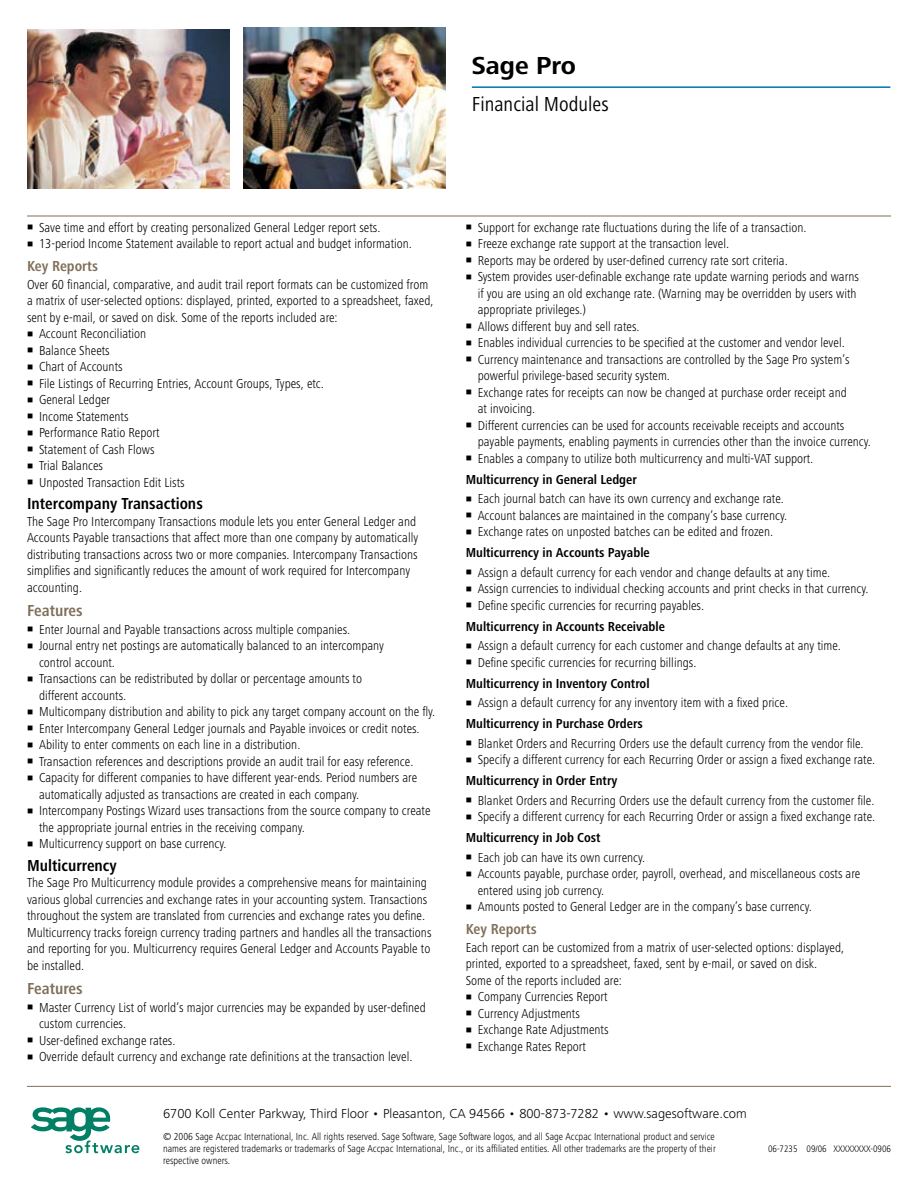
<style>
.page{position:relative;width:918px;height:1188px;background:#fff}
.page>*{position:absolute;margin:0;border:0;box-sizing:border-box;transform-origin:0 0}
.t1{font:700 25.5px "Frutiger Next LT";color:#000}
.t2{font:condensed 21px "Frutiger Next LT";color:#000}
.t3{font:700 condensed 16.5px "Frutiger Next LT";color:#000}
.t4{font:700 condensed 16.5px "Frutiger Next LT";color:#806f59}
.t5{font:700 condensed 15px "Frutiger Next LT";color:#806f59}
.t6{font:300 condensed 13.5px/16.5px "Frutiger Next LT";color:#000}
.t7{font:300 13.5px "Frutiger Next LT";color:#000}
.t8{font:300 condensed 10.5px/12px "Frutiger Next LT";color:#000;text-align:justify}
.t9{font:300 condensed 9.75px "Frutiger Next LT";color:#000}
.s1{font-weight:700}
</style>
<div class="page">
<img style="left:27px;top:30px;width:203px;height:159px">
<img style="left:243px;top:27px;width:203px;height:162px">
<hr style="left:27px;top:1086px;width:864px;height:1px;background:#806f59">
<svg style="left:31px;top:1107px;width:108px;height:46px"></svg>
<hr style="left:27px;top:216px;width:864px;height:1px;background:#806f59">
<hr style="left:472px;top:86px;width:418px;height:2px;background:#0072ae">
<h1 class="t1" style="left:472px;top:51px;width:106px">Sage Pro</h1>
<h2 class="t2" style="left:472px;top:93px;width:138px">Financial Modules</h2>
<p class="t6" style="left:27px;top:219px;width:355px">■ Save time and effort by creating personalized General Ledger report sets.</p>
<p class="t6" style="left:27px;top:236px;width:387px">■ 13-period Income Statement available to report actual and budget information.</p>
<p class="t5" style="left:27px;top:257px;width:72px">Key Reports</p>
<p class="t6" style="left:27px;top:276px;width:408px">Over 60 financial, comparative, and audit trail report formats can be customized from a matrix of user-selected options: displayed, printed, exported to a spreadsheet, faxed, sent by e-mail, or saved on disk. Some of the reports included are:</p>
<p class="t6" style="left:27px;top:326px;width:121px">■ Account Reconciliation</p>
<p class="t6" style="left:27px;top:342px;width:84px">■ Balance Sheets</p>
<p class="t6" style="left:27px;top:359px;width:97px">■ Chart of Accounts</p>
<p class="t6" style="left:27px;top:375px;width:299px">■ File Listings of Recurring Entries, Account Groups, Types, etc.</p>
<p class="t6" style="left:27px;top:392px;width:85px">■ General Ledger</p>
<p class="t6" style="left:27px;top:408px;width:103px">■ Income Statements</p>
<p class="t6" style="left:27px;top:425px;width:134px">■ Performance Ratio Report</p>
<p class="t6" style="left:27px;top:441px;width:129px">■ Statement of Cash Flows</p>
<p class="t6" style="left:27px;top:458px;width:78px">■ Trial Balances</p>
<p class="t6" style="left:27px;top:474px;width:159px">■ Unposted Transaction Edit Lists</p>
<p class="t3" style="left:27px;top:495px;width:177px">Intercompany Transactions</p>
<p class="t6" style="left:27px;top:513px;width:393px">The Sage Pro Intercompany Transactions module lets you enter General Ledger and Accounts Payable transactions that affect more than one company by automatically distributing transactions across two or more companies. Intercompany Transactions simplifies and significantly reduces the amount of work required for Intercompany accounting.</p>
<p class="t4" style="left:27px;top:601px;width:57px">Features</p>
<p class="t6" style="left:27px;top:621px;width:325px">■ Enter Journal and Payable transactions across multiple companies.</p>
<p class="t6" style="left:39px;top:638px;width:347px;text-indent:-12px">■ Journal entry net postings are automatically balanced to an intercompany control account.</p>
<p class="t6" style="left:39px;top:671px;width:325px;text-indent:-12px">■ Transactions can be redistributed by dollar or percentage amounts to different accounts.</p>
<p class="t6" style="left:27px;top:704px;width:410px">■ Multicompany distribution and ability to pick any target company account on the fly.</p>
<p class="t6" style="left:27px;top:720px;width:394px">■ Enter Intercompany General Ledger journals and Payable invoices or credit notes.</p>
<p class="t6" style="left:27px;top:737px;width:275px">■ Ability to enter comments on each line in a distribution.</p>
<p class="t6" style="left:27px;top:753px;width:388px">■ Transaction references and descriptions provide an audit trail for easy reference.</p>
<p class="t6" style="left:39px;top:770px;width:380px;text-indent:-12px">■ Capacity for different companies to have different year-ends. Period numbers are automatically adjusted as transactions are created in each company.</p>
<p class="t6" style="left:39px;top:803px;width:393px;text-indent:-12px">■ Intercompany Postings Wizard uses transactions from the source company to create the appropriate journal entries in the receiving company.</p>
<p class="t6" style="left:27px;top:836px;width:201px">■ Multicurrency support on base currency.</p>
<p class="t3" style="left:27px;top:856px;width:91px">Multicurrency</p>
<p class="t6" style="left:27px;top:875px;width:406px">The Sage Pro Multicurrency module provides a comprehensive means for maintaining various global currencies and exchange rates in your accounting system. Transactions throughout the system are translated from currencies and exchange rates you define.<br>Multicurrency tracks foreign currency trading partners and handles all the transactions and reporting for you. Multicurrency requires General Ledger and Accounts Payable to be installed.</p>
<p class="t4" style="left:27px;top:979px;width:57px">Features</p>
<p class="t6" style="left:39px;top:999px;width:388px;text-indent:-12px">■ Master Currency List of world’s major currencies may be expanded by user-defined custom currencies.</p>
<p class="t6" style="left:27px;top:1032px;width:150px">■ User-defined exchange rates.</p>
<p class="t6" style="left:27px;top:1049px;width:387px">■ Override default currency and exchange rate definitions at the transaction level.</p>
<p class="t6" style="left:466px;top:219px;width:342px">■ Support for exchange rate fluctuations during the life of a transaction.</p>
<p class="t6" style="left:466px;top:236px;width:265px">■ Freeze exchange rate support at the transaction level.</p>
<p class="t6" style="left:466px;top:252px;width:324px">■ Reports may be ordered by user-defined currency rate sort criteria.</p>
<p class="t6" style="left:478px;top:269px;width:383px;text-indent:-12px">■ System provides user-definable exchange rate update warning periods and warns if you are using an old exchange rate. (Warning may be overridden by users with appropriate privileges.)</p>
<p class="t6" style="left:466px;top:318px;width:175px">■ Allows different buy and sell rates.</p>
<p class="t6" style="left:466px;top:335px;width:381px">■ Enables individual currencies to be specified at the customer and vendor level.</p>
<p class="t6" style="left:478px;top:351px;width:373px;text-indent:-12px">■ Currency maintenance and transactions are controlled by the Sage Pro system’s powerful privilege-based security system.</p>
<p class="t6" style="left:478px;top:384px;width:371px;text-indent:-12px">■ Exchange rates for receipts can now be changed at purchase order receipt and at invoicing.</p>
<p class="t6" style="left:478px;top:417px;width:395px;text-indent:-12px">■ Different currencies can be used for accounts receivable receipts and accounts payable payments, enabling payments in currencies other than the invoice currency.</p>
<p class="t6" style="left:466px;top:448px;width:349px;line-height:21px">■ Enables a company to utilize both multicurrency and multi-VAT support.<br><span class="s1">Multicurrency in General Ledger</span></p>
<p class="t6" style="left:466px;top:491px;width:320px">■ Each journal batch can have its own currency and exchange rate.</p>
<p class="t6" style="left:466px;top:507px;width:323px">■ Account balances are maintained in the company’s base currency.</p>
<p class="t6" style="left:466px;top:521px;width:309px;line-height:21px">■ Exchange rates on unposted batches can be edited and frozen.<br><span class="s1">Multicurrency in Accounts Payable</span></p>
<p class="t6" style="left:466px;top:564px;width:366px">■ Assign a default currency for each vendor and change defaults at any time.</p>
<p class="t6" style="left:466px;top:581px;width:404px">■ Assign currencies to individual checking accounts and print checks in that currency.</p>
<p class="t6" style="left:466px;top:595px;width:240px;line-height:21px">■ Define specific currencies for recurring payables.<br><span class="s1">Multicurrency in Accounts Receivable</span></p>
<p class="t6" style="left:466px;top:638px;width:377px">■ Assign a default currency for each customer and change defaults at any time.</p>
<p class="t6" style="left:466px;top:652px;width:232px;line-height:21px">■ Define specific currencies for recurring billings.<br><span class="s1">Multicurrency in Inventory Control</span></p>
<p class="t6" style="left:466px;top:692px;width:324px;line-height:21px">■ Assign a default currency for any inventory item with a fixed price.<br><span class="s1">Multicurrency in Purchase Orders</span></p>
<p class="t6" style="left:466px;top:735px;width:399px">■ Blanket Orders and Recurring Orders use the default currency from the vendor file.</p>
<p class="t6" style="left:466px;top:749px;width:411px;line-height:21px">■ Specify a different currency for each Recurring Order or assign a fixed exchange rate.<br><span class="s1">Multicurrency in Order Entry</span></p>
<p class="t6" style="left:466px;top:792px;width:410px">■ Blanket Orders and Recurring Orders use the default currency from the customer file.</p>
<p class="t6" style="left:466px;top:806px;width:411px;line-height:21px">■ Specify a different currency for each Recurring Order or assign a fixed exchange rate.<br><span class="s1">Multicurrency in Job Cost</span></p>
<p class="t6" style="left:466px;top:849px;width:181px">■ Each job can have its own currency.</p>
<p class="t6" style="left:478px;top:866px;width:384px;text-indent:-12px">■ Accounts payable, purchase order, payroll, overhead, and miscellaneous costs are entered using job currency.</p>
<p class="t6" style="left:466px;top:899px;width:348px">■ Amounts posted to General Ledger are in the company’s base currency.</p>
<p class="t5" style="left:466px;top:920px;width:72px">Key Reports</p>
<p class="t6" style="left:466px;top:939px;width:380px">Each report can be customized from a matrix of user-selected options: displayed, printed, exported to a spreadsheet, faxed, sent by e-mail, or saved on disk.<br>Some of the reports included are:</p>
<p class="t6" style="left:466px;top:989px;width:143px">■ Company Currencies Report</p>
<p class="t6" style="left:466px;top:1005px;width:116px">■ Currency Adjustments</p>
<p class="t6" style="left:466px;top:1022px;width:144px">■ Exchange Rate Adjustments</p>
<p class="t6" style="left:466px;top:1038px;width:122px">■ Exchange Rates Report</p>
<p class="t7" style="left:163px;top:1106px;width:585px">6700 Koll Center Parkway, Third Floor • Pleasanton, CA 94566 • 800-873-7282 • www.sagesoftware.com</p>
<p class="t8" style="left:163px;top:1131px;width:554px">© 2006 Sage Accpac International, Inc. All rights reserved. Sage Software, Sage Software logos, and all Sage Accpac International product and service names are registered trademarks or trademarks of Sage Accpac International, Inc., or its affiliated entities. All other trademarks are the property of their respective owners.</p>
<p class="t9" style="left:768px;top:1143px;width:124px">06-7235 09/06 XXXXXXXX-0906</p>
</div>
